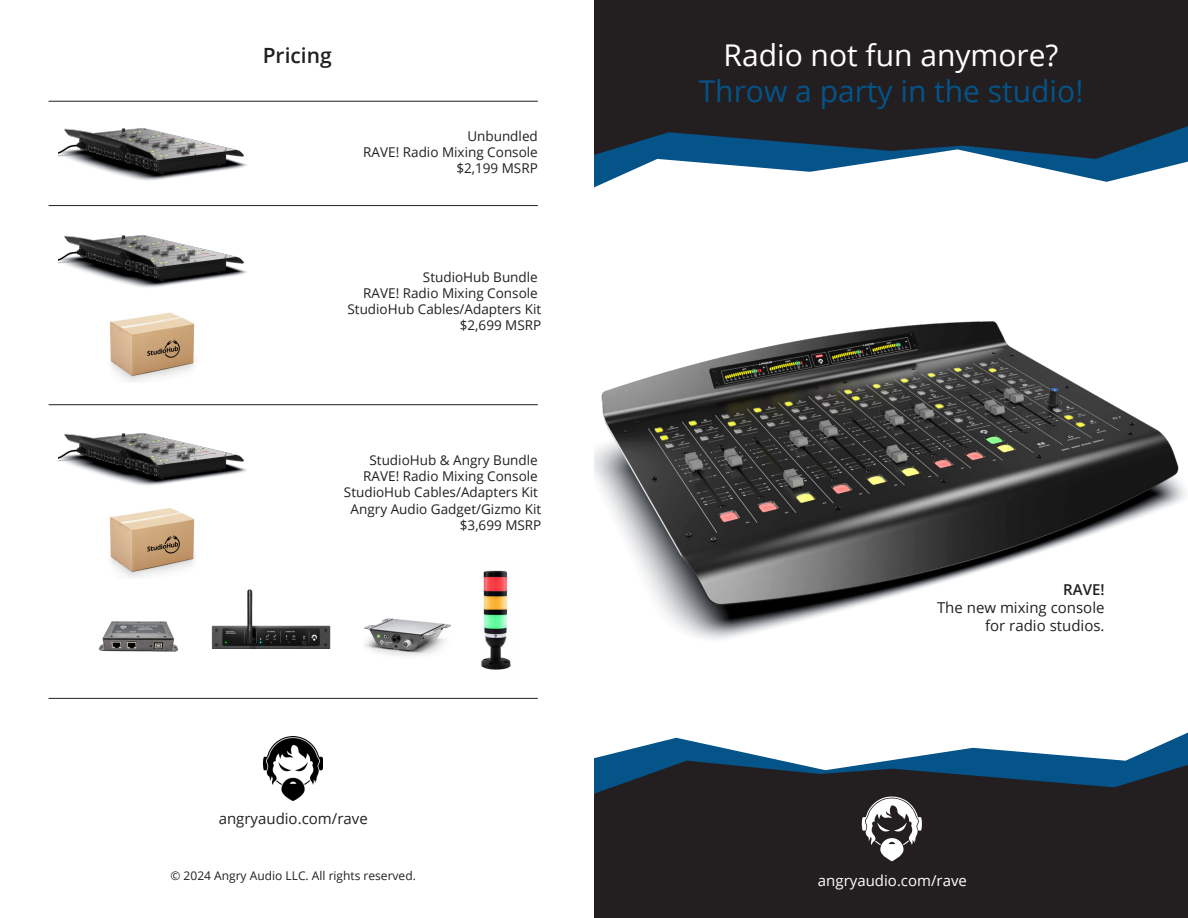
<style>
.page{position:relative;width:1188px;height:918px;background:#fff}
.page>*{position:absolute;margin:0;border:0;box-sizing:border-box;transform-origin:0 0}
.t1{font:30px "Open Sans";color:#045389}
.t2{font:30px "Open Sans";color:#fff}
.t3{font:600 21px "Open Sans";color:#231f20}
.t4{font:15px/18px "Open Sans";color:#231f20;text-align:right}
.t5{font:15px "Open Sans";color:#fff}
.t6{font:600 15px "Open Sans";color:#231f20}
.t7{font:13.5px/16.2px "Open Sans";color:#231f20;text-align:right}
.t8{font:12px "Open Sans";color:#231f20}
</style>
<div class="page">
<img style="left:110px;top:312px;width:85px;height:70px">
<img style="left:59px;top:128px;width:188px;height:53px">
<img style="left:211px;top:589px;width:119px;height:60px">
<img style="left:98px;top:621px;width:81px;height:31px">
<img style="left:364px;top:618px;width:88px;height:38px">
<hr style="left:49px;top:101px;width:489px;height:1px;background:#231f20">
<hr style="left:49px;top:205px;width:489px;height:1px;background:#231f20">
<img style="left:59px;top:235px;width:188px;height:53px">
<img style="left:481px;top:570px;width:30px;height:100px">
<hr style="left:49px;top:404px;width:489px;height:1px;background:#231f20">
<img style="left:110px;top:508px;width:85px;height:70px">
<img style="left:59px;top:433px;width:188px;height:53px">
<div style="left:473px;top:647px;width:11px;height:12px;background:#fff;border-radius:50%"></div>
<hr style="left:49px;top:698px;width:489px;height:1px;background:#231f20">
<img style="left:263px;top:736px;width:60px;height:64px">
<svg style="left:594px;top:159px;width:594px;height:29px"></svg>
<svg style="left:594px;top:0;width:594px;height:159px;fill:#231f20"></svg>
<img style="left:594px;top:321px;width:592px;height:318px">
<svg style="left:594px;top:733px;width:594px;height:28px"></svg>
<svg style="left:594px;top:761px;width:594px;height:157px;fill:#231f20"></svg>
<svg style="left:862px;top:796px;width:60px;height:65px"></svg>
<h2 class="t3" style="left:263px;top:41px;width:71px">Pricing</h2>
<p class="t7" style="left:363px;top:127px;width:176px">Unbundled<br>RAVE! Radio Mixing Console $2,199 MSRP</p>
<p class="t7" style="left:347px;top:268px;width:195px">StudioHub Bundle<br>RAVE! Radio Mixing Console<br>StudioHub Cables/Adapters Kit $2,699 MSRP</p>
<p class="t7" style="left:344px;top:452px;width:199px">StudioHub &amp; Angry Bundle<br>RAVE! Radio Mixing Console<br>StudioHub Cables/Adapters Kit<br>Angry Audio Gadget/Gizmo Kit $3,699 MSRP</p>
<p class="t4" style="left:219px;top:809px;width:151px">angryaudio.com/rave</p>
<p class="t8" style="left:171px;top:867px;width:247px">© 2024 Angry Audio LLC. All rights reserved.</p>
<h1 class="t2" style="left:723px;top:34px;width:337px">Radio not fun anymore?</h1>
<h1 class="t1" style="left:699px;top:70px;width:386px">Throw a party in the studio!</h1>
<p class="t6" style="left:1063px;top:579px;width:43px">RAVE!</p>
<p class="t4" style="left:937px;top:598px;width:169px">The new mixing console for radio studios.</p>
<p class="t5" style="left:818px;top:870px;width:151px">angryaudio.com/rave</p>
</div>
